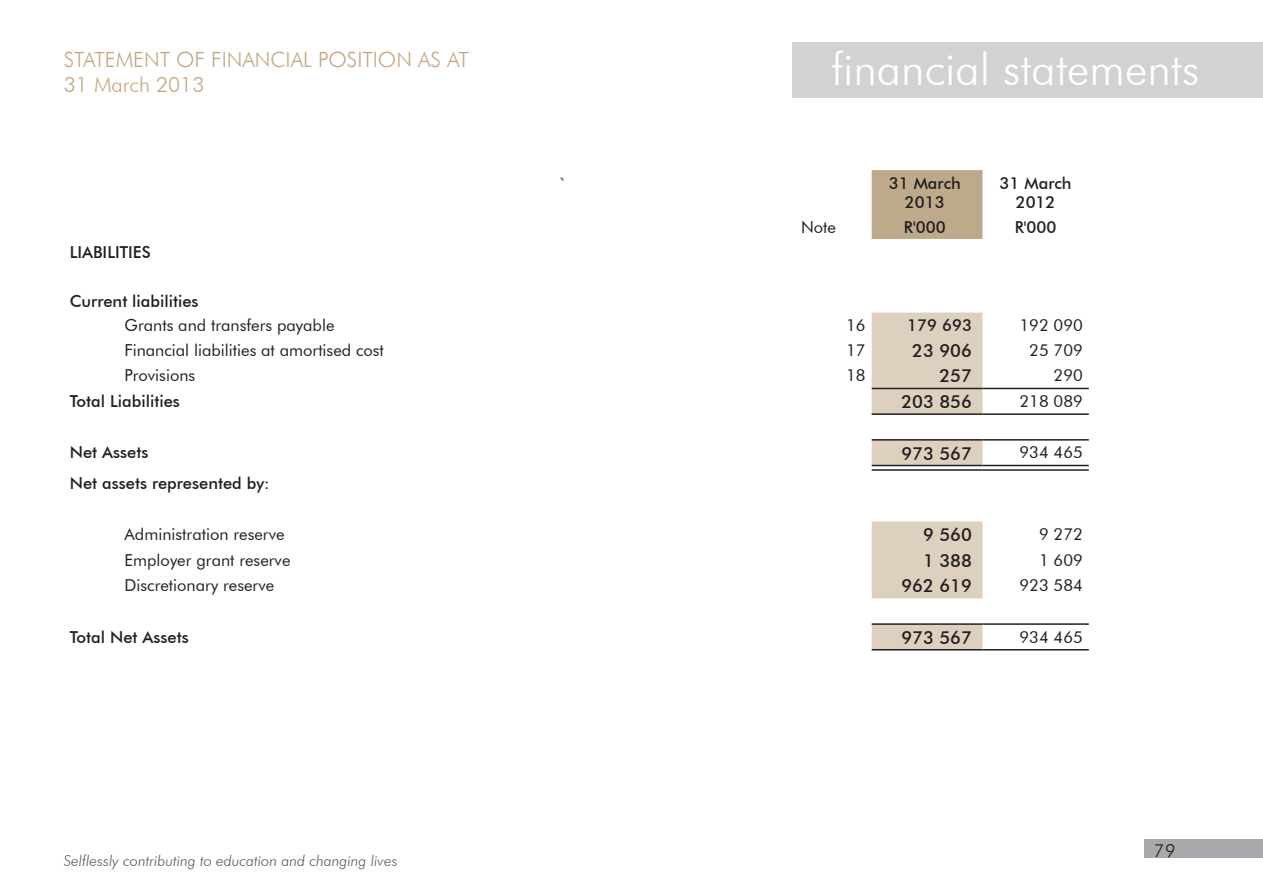
<style>
.page{position:relative;width:1263px;height:893px;background:#fff}
.page>*{position:absolute;margin:0;border:0;box-sizing:border-box;transform-origin:0 0}
.t1{font:300 45px "Futura BT";color:#fff}
.t2{font:300 21px/25.2px "Futura BT";color:#c5a584}
.t3{font:500 18px "Futura BT";color:#231f20}
.t4{font:300 18px "Futura BT";color:#231f20}
.t5{font:16.5px "Futura BT";color:#231f20}
.t6{font:500 16.5px/19.8px "Futura BT";color:#231f20;text-align:center}
.t7{font:italic 300 15px "Futura BT";color:#57585a}
</style>
<div class="page">
<div style="left:1144px;top:839px;width:119px;height:18px;background:#a8a9ad"></div>
<div style="left:792px;top:43px;width:471px;height:55px;background:#d1d2d4"></div>
<div style="left:872px;top:170px;width:110px;height:69px;background:#bdaa8b"></div>
<hr style="left:982px;top:465px;width:107px;height:1px;background:#231f20">
<hr style="left:982px;top:469px;width:107px;height:2px;background:#231f20">
<hr style="left:982px;top:623px;width:107px;height:2px;background:#231f20">
<hr style="left:982px;top:649px;width:107px;height:1px;background:#231f20">
<hr style="left:982px;top:388px;width:107px;height:1px;background:#231f20">
<hr style="left:982px;top:413px;width:107px;height:2px;background:#231f20">
<svg style="left:872px;top:313px;width:110px;height:337px"></svg>
<hr style="left:982px;top:439px;width:107px;height:2px;background:#231f20">
<p class="t2" style="left:64px;top:47px;width:407px">STATEMENT OF FINANCIAL POSITION AS AT<br>31 March 2013</p>
<h1 class="t1" style="left:831px;top:42px;width:369px">financial statements</h1>
<p class="t5" style="left:558px;top:173px;width:10px">`</p>
<p class="t6" style="left:889px;top:173px;width:74px">31 March<br>2013</p>
<p class="t6" style="left:1000px;top:173px;width:74px">31 March<br>2012</p>
<p class="t5" style="left:801px;top:217px;width:36px">Note</p>
<p class="t6" style="left:904px;top:217px;width:43px">R'000</p>
<p class="t6" style="left:1015px;top:217px;width:43px">R'000</p>
<p class="t6" style="left:70px;top:242px;width:82px">LIABILITIES</p>
<p class="t6" style="left:70px;top:291px;width:130px">Current liabilities</p>
<p class="t5" style="left:125px;top:315px;width:211px">Grants and transfers payable</p>
<p class="t5" style="left:846px;top:315px;width:21px">16</p>
<p class="t6" style="left:907px;top:315px;width:66px">179 693</p>
<p class="t5" style="left:1019px;top:315px;width:65px">192 090</p>
<p class="t5" style="left:125px;top:340px;width:261px">Financial liabilities at amortised cost</p>
<p class="t5" style="left:846px;top:340px;width:21px">17</p>
<p class="t3" style="left:912px;top:339px;width:61px">23 906</p>
<p class="t5" style="left:1029px;top:340px;width:55px">25 709</p>
<p class="t5" style="left:125px;top:365px;width:72px">Provisions</p>
<p class="t5" style="left:846px;top:365px;width:21px">18</p>
<p class="t3" style="left:939px;top:365px;width:34px">257</p>
<p class="t5" style="left:1053px;top:365px;width:31px">290</p>
<p class="t6" style="left:70px;top:391px;width:112px">Total Liabilities</p>
<p class="t3" style="left:901px;top:391px;width:72px">203 856</p>
<p class="t5" style="left:1019px;top:391px;width:65px">218 089</p>
<p class="t6" style="left:70px;top:442px;width:80px">Net Assets</p>
<p class="t3" style="left:901px;top:442px;width:72px">973 567</p>
<p class="t5" style="left:1019px;top:442px;width:65px">934 465</p>
<p class="t6" style="left:70px;top:473px;width:201px">Net assets represented by:</p>
<p class="t5" style="left:125px;top:524px;width:161px">Administration reserve</p>
<p class="t3" style="left:923px;top:524px;width:50px">9 560</p>
<p class="t5" style="left:1039px;top:524px;width:45px">9 272</p>
<p class="t5" style="left:125px;top:550px;width:167px">Employer grant reserve</p>
<p class="t3" style="left:923px;top:549px;width:50px">1 388</p>
<p class="t5" style="left:1039px;top:550px;width:45px">1 609</p>
<p class="t5" style="left:125px;top:575px;width:151px">Discretionary reserve</p>
<p class="t3" style="left:901px;top:575px;width:72px">962 619</p>
<p class="t5" style="left:1019px;top:575px;width:65px">923 584</p>
<p class="t6" style="left:70px;top:627px;width:120px">Total Net Assets</p>
<p class="t3" style="left:901px;top:626px;width:72px">973 567</p>
<p class="t5" style="left:1019px;top:627px;width:65px">934 465</p>
<p class="t7" style="left:64px;top:851px;width:335px">Selflessly contributing to education and changing lives</p>
<p class="t4" style="left:1156px;top:840px;width:23px">79</p>
</div>
